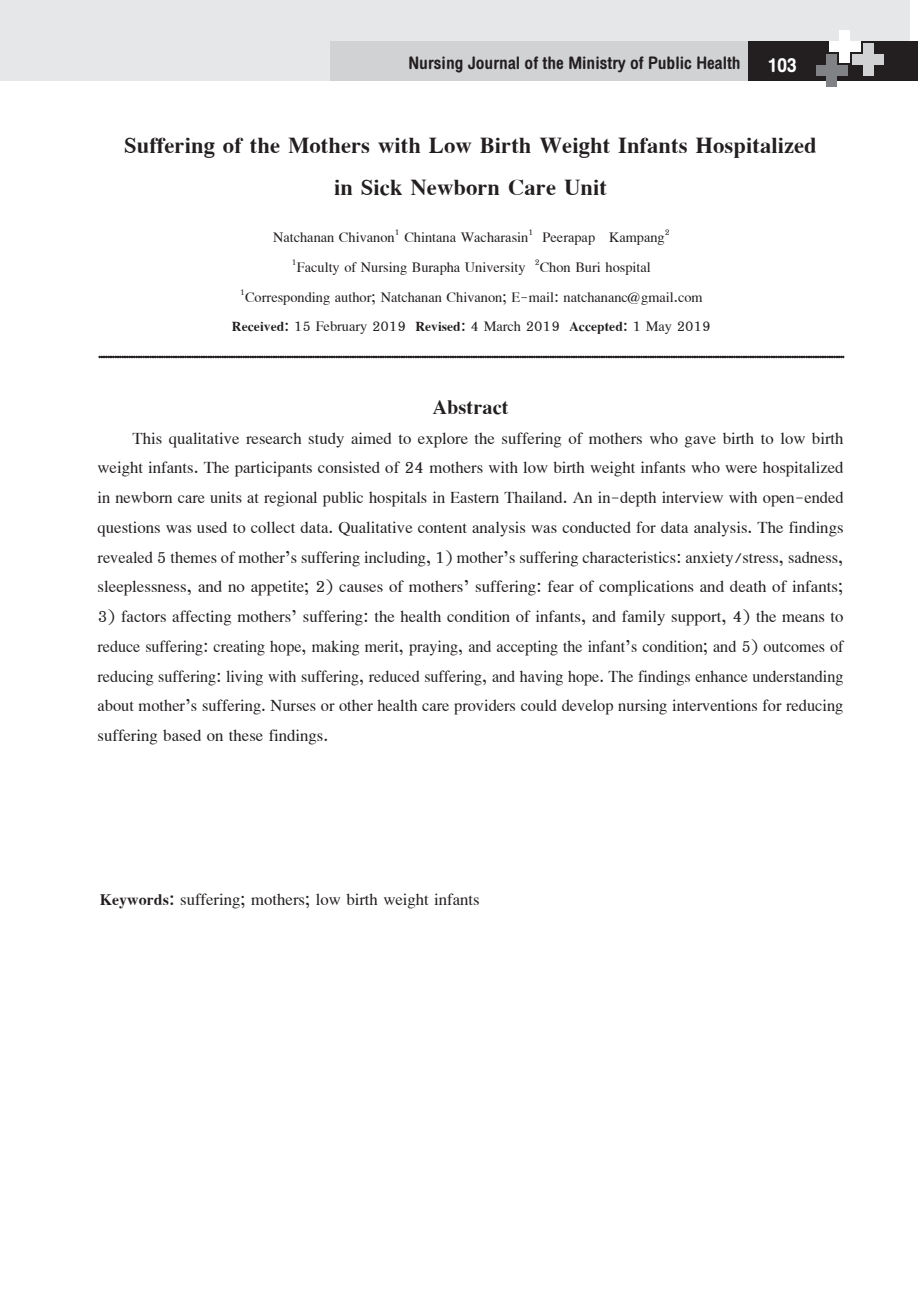
<style>
.page{position:relative;width:918px;height:1290px;background:#fff}
.page>*{position:absolute;margin:0;border:0;box-sizing:border-box;transform-origin:0 0}
.t1{font:35px "Eucrosia UPC Bold";color:#231f20}
.t2{font:31.5px "Eucrosia UPC Bold";color:#231f20}
.t3{font:24.5px/29.8px "Eucrosia UPC";color:#231f20;text-align:justify}
.t4{font:24.5px "DB Helvethaica Mon X 77 Bd Cond";color:#231f20}
.t5{font:21px "Eucrosia UPC";color:#231f20}
.s1{font-size:28px;color:#fff}
.s2{font-family:"Eucrosia UPC Bold"}
</style>
<div class="page">
<div style="left:0;top:0;width:910px;height:81px;background:#e6e7e9"></div>
<div style="left:746px;top:41px;width:172px;height:40px;background:#231f20"></div>
<div style="left:330px;top:41px;width:418px;height:40px;background:#d1d2d4"></div>
<div style="left:852px;top:54px;width:32px;height:11px;background:#d1d2d4"></div>
<div style="left:863px;top:43px;width:10px;height:32px;background:#d1d2d4"></div>
<div style="left:828px;top:41px;width:32px;height:11px;background:#fff"></div>
<div style="left:839px;top:31px;width:11px;height:32px;background:#fff"></div>
<div style="left:815px;top:65px;width:32px;height:11px;background:#808285"></div>
<div style="left:826px;top:55px;width:11px;height:32px;background:#808285"></div>
<svg style="left:99px;top:356px;width:745px;height:2px"></svg>
<p class="t4" style="left:408px;top:49px;width:390px">Nursing Journal of the Ministry of Public Health <span class="s1">103</span></p>
<p class="t1" style="left:124px;top:123px;width:694px">Suffering of the Mothers with Low Birth Weight Infants Hospitalized</p>
<p class="t1" style="left:334px;top:165px;width:274px">in Sick Newborn Care Unit</p>
<p class="t5" style="left:273px;top:224px;width:398px">Natchanan Chivanon<sup>1</sup> Chintana Wacharasin<sup>1</sup> Peerapap Kampang<sup>2</sup></p>
<p class="t5" style="left:292px;top:254px;width:360px"><sup>1</sup>Faculty of Nursing Burapha University <sup>2</sup>Chon Buri hospital</p>
<p class="t5" style="left:240px;top:284px;width:464px"><sup>1</sup>Corresponding author; Natchanan Chivanon; E-mail: natchananc@gmail.com</p>
<p class="t5" style="left:232px;top:314px;width:480px"><span class="s2">Received:</span> 15 February 2019 <span class="s2">Revised:</span> 4 March 2019 <span class="s2">Accepted:</span> 1 May 2019</p>
<p class="t2" style="left:432px;top:387px;width:78px">Abstract</p>
<p class="t3" style="left:98px;top:423px;width:747px;text-indent:35px">This qualitative research study aimed to explore the suffering of mothers who gave birth to low birth weight infants. The participants consisted of 24 mothers with low birth weight infants who were hospitalized in newborn care units at regional public hospitals in Eastern Thailand. An in-depth interview with open-ended questions was used to collect data. Qualitative content analysis was conducted for data analysis. The findings revealed 5 themes of mother’s suffering including, 1) mother’s suffering characteristics: anxiety/stress, sadness, sleeplessness, and no appetite; 2) causes of mothers’ suffering: fear of complications and death of infants;</p>
<p class="t3" style="left:98px;top:602px;width:747px">3) factors affecting mothers’ suffering: the health condition of infants, and family support, 4) the means to reduce suffering: creating hope, making merit, praying, and accepting the infant’s condition; and 5) outcomes of reducing suffering: living with suffering, reduced suffering, and having hope. The findings enhance understanding about mother’s suffering. Nurses or other health care providers could develop nursing interventions for reducing suffering based on these findings.</p>
<p class="t3" style="left:100px;top:885px;width:381px"><span class="s2">Keywords:</span> suffering; mothers; low birth weight infants</p>
</div>
